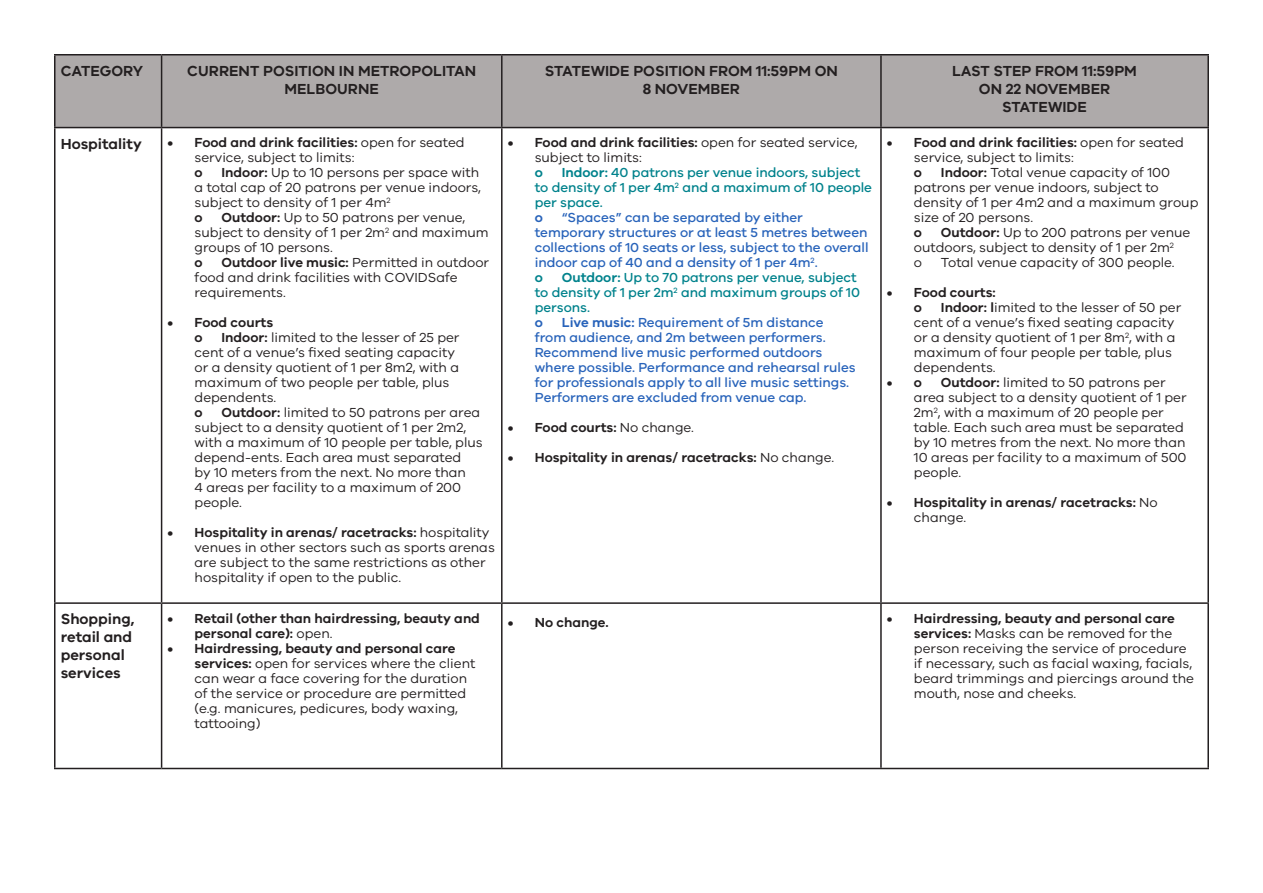
<style>
.page{position:relative;width:1263px;height:893px;background:#fff}
.page>*{position:absolute;margin:0;border:0;box-sizing:border-box;transform-origin:0 0}
.t1{font:600 15px/18px "VIC";color:#231f20;text-align:center}
.t2{font:13.5px/15px "VIC";color:#231f20}
.t3{font:500 13.5px/15px "VIC";color:#2863ba}
.t4{font:600 13.5px/15px "VIC";color:#231f20}
.t5{font:500 13.5px/15px "VIC";color:#00828c}
.s1{font-weight:600}
.s2{font-weight:600;color:#00828c}
.s3{font-weight:600;color:#2863ba}
.s4{font-weight:400}
</style>
<div class="page">
<div style="left:55px;top:55px;width:107px;height:73px;background:#aeaaaa"></div>
<div style="left:162px;top:56px;width:1045px;height:71px;background:#aeaaaa"></div>
<hr style="left:54px;top:54px;width:108px;height:2px;background:#231f20">
<hr style="left:54px;top:56px;width:2px;height:71px;background:#231f20">
<hr style="left:162px;top:54px;width:340px;height:2px;background:#231f20">
<hr style="left:161px;top:56px;width:1px;height:71px;background:#231f20">
<hr style="left:502px;top:54px;width:379px;height:2px;background:#231f20">
<hr style="left:501px;top:56px;width:1px;height:71px;background:#231f20">
<hr style="left:881px;top:54px;width:328px;height:2px;background:#231f20">
<hr style="left:880px;top:56px;width:2px;height:71px;background:#231f20">
<hr style="left:1207px;top:56px;width:2px;height:71px;background:#231f20">
<hr style="left:54px;top:127px;width:108px;height:1px;background:#231f20">
<hr style="left:54px;top:128px;width:2px;height:474px;background:#231f20">
<hr style="left:162px;top:127px;width:340px;height:1px;background:#231f20">
<hr style="left:161px;top:128px;width:1px;height:474px;background:#231f20">
<hr style="left:502px;top:127px;width:379px;height:1px;background:#231f20">
<hr style="left:501px;top:128px;width:1px;height:474px;background:#231f20">
<hr style="left:881px;top:127px;width:328px;height:1px;background:#231f20">
<hr style="left:880px;top:128px;width:2px;height:474px;background:#231f20">
<hr style="left:1207px;top:128px;width:2px;height:474px;background:#231f20">
<hr style="left:54px;top:602px;width:108px;height:2px;background:#231f20">
<hr style="left:54px;top:604px;width:2px;height:164px;background:#231f20">
<hr style="left:162px;top:602px;width:340px;height:2px;background:#231f20">
<hr style="left:161px;top:604px;width:1px;height:164px;background:#231f20">
<hr style="left:502px;top:602px;width:379px;height:2px;background:#231f20">
<hr style="left:501px;top:604px;width:1px;height:164px;background:#231f20">
<hr style="left:881px;top:602px;width:328px;height:2px;background:#231f20">
<hr style="left:880px;top:604px;width:2px;height:164px;background:#231f20">
<hr style="left:1207px;top:604px;width:2px;height:164px;background:#231f20">
<hr style="left:54px;top:768px;width:108px;height:1px;background:#231f20">
<hr style="left:162px;top:768px;width:340px;height:1px;background:#231f20">
<hr style="left:502px;top:768px;width:379px;height:1px;background:#231f20">
<hr style="left:881px;top:768px;width:328px;height:1px;background:#231f20">
<p class="t1" style="left:61px;top:61px;width:84px">CATEGORY</p>
<p class="t1" style="left:187px;top:61px;width:290px">CURRENT POSITION IN METROPOLITAN<br>MELBOURNE</p>
<p class="t1" style="left:545px;top:61px;width:294px">STATEWIDE POSITION FROM 11:59PM ON<br>8 NOVEMBER</p>
<p class="t1" style="left:952px;top:61px;width:186px">LAST STEP FROM 11:59PM<br>ON 22 NOVEMBER<br>STATEWIDE</p>
<p class="t1" style="left:61px;top:134px;width:83px">Hospitality</p>
<p class="t2" style="left:195px;top:135px;width:272px;text-indent:-27px"><span class="s1">• Food and drink facilities:</span> open for seated service, subject to limits:<br><span class="s1">o</span></p>
<p class="t2" style="left:535px;top:135px;width:324px;text-indent:-27px"><span class="s1">• Food and drink facilities:</span> open for seated service, subject to limits:<br><span class="s2">o</span></p>
<p class="t2" style="left:914px;top:135px;width:272px;text-indent:-27px"><span class="s1">• Food and drink facilities:</span> open for seated service, subject to limits:<br><span class="s1">o</span></p>
<p class="t2" style="left:914px;top:165px;width:286px;text-indent:27px"><span class="s1">Indoor:</span> Total venue capacity of 100 patrons per venue indoors, subject to density of 1 per 4m2 and a maximum group size of 20 persons.<br><span class="s1">o</span></p>
<p class="t2" style="left:195px;top:165px;width:288px;text-indent:27px"><span class="s1">Indoor:</span> Up to 10 persons per space with a total cap of 20 patrons per venue indoors, subject to density of 1 per 4m<sup>2<br></sup><span class="s1">o</span></p>
<p class="t5" style="left:535px;top:165px;width:339px;text-indent:27px"><span class="s1">Indoor:</span> 40 patrons per venue indoors, subject to density of 1 per 4m<sup>2</sup> and a maximum of 10 people per space.<br><span class="s3">o</span></p>
<p class="t2" style="left:195px;top:210px;width:296px;text-indent:27px"><span class="s1">Outdoor:</span> Up to 50 patrons per venue, subject to density of 1 per 2m<sup>2</sup> and maximum groups of 10 persons.<br><span class="s1">o</span></p>
<p class="t3" style="left:535px;top:210px;width:335px;text-indent:27px">“Spaces” can be separated by either temporary structures or at least 5 metres between collections of 10 seats or less, subject to the overall indoor cap of 40 and a density of 1 per 4m<sup>2</sup>.<br><span class="s2">o</span></p>
<p class="t2" style="left:914px;top:225px;width:278px;text-indent:27px"><span class="s1">Outdoor:</span> Up to 200 patrons per venue outdoors, subject to density of 1 per 2m<sup>2<br></sup>o</p>
<p class="t2" style="left:941px;top:255px;width:235px">Total venue capacity of 300 people.</p>
<p class="t4" style="left:914px;top:285px;width:83px;text-indent:-27px">• Food courts: o</p>
<p class="t2" style="left:195px;top:255px;width:296px;text-indent:27px"><span class="s1">Outdoor live music:</span> Permitted in outdoor food and drink facilities with COVIDSafe requirements.</p>
<p class="t4" style="left:195px;top:315px;width:80px;text-indent:-27px">• Food courts o</p>
<p class="t5" style="left:535px;top:270px;width:327px;text-indent:27px"><span class="s1">Outdoor:</span> Up to 70 patrons per venue, subject to density of 1 per 2m<sup>2</sup> and maximum groups of 10 persons.<br><span class="s3">o</span></p>
<p class="t2" style="left:914px;top:300px;width:269px;text-indent:27px"><span class="s1">Indoor: l</span>imited to the lesser of 50 per cent of a venue’s fixed seating capacity or a density quotient of 1 per 8m<sup>2</sup>, with a maximum of four people per table, plus dependents.</p>
<p class="t4" style="left:887px;top:375px;width:37px">• o</p>
<p class="t3" style="left:535px;top:315px;width:322px;text-indent:27px"><span class="s1">Live music:</span> Requirement of 5m distance from audience, and 2m between performers.<br>Recommend live music performed outdoors where possible. Performance and rehearsal rules for professionals apply to all live music settings.<br>Performers are excluded from venue cap.</p>
<p class="t4" style="left:508px;top:420px;width:188px">• Food courts: <span class="s4">No change.</span></p>
<p class="t4" style="left:508px;top:450px;width:328px">• Hospitality in arenas/ racetracks: <span class="s4">No change.</span></p>
<p class="t2" style="left:195px;top:330px;width:266px;text-indent:27px"><span class="s1">Indoor:</span> limited to the lesser of 25 per cent of a venue’s fixed seating capacity or a density quotient of 1 per 8m2, with a maximum of two people per table, plus dependents.<br><span class="s1">o</span></p>
<p class="t2" style="left:914px;top:375px;width:274px;text-indent:27px"><span class="s1">Outdoor:</span> limited to 50 patrons per area subject to a density quotient of 1 per 2m<sup>2</sup>, with a maximum of 20 people per table. Each such area must be separated by 10 metres from the next. No more than 10 areas per facility to a maximum of 500 people.</p>
<p class="t4" style="left:914px;top:495px;width:245px;text-indent:-27px">• Hospitality in arenas/ racetracks: <span class="s4">No change.</span></p>
<p class="t2" style="left:195px;top:405px;width:289px;text-indent:27px"><span class="s1">Outdoor:</span> limited to 50 patrons per area subject to a density quotient of 1 per 2m2, with a maximum of 10 people per table, plus depend-ents. Each area must separated<br>by 10 meters from the next. No more than<br>4 areas per facility to a maximum of 200 people.</p>
<p class="t2" style="left:195px;top:525px;width:302px;text-indent:-27px"><span class="s1">• Hospitality in arenas/ racetracks:</span> hospitality venues in other sectors such as sports arenas are subject to the same restrictions as other hospitality if open to the public.</p>
<p class="t1" style="left:61px;top:610px;width:75px;text-align:left">Shopping, retail and personal services</p>
<p class="t4" style="left:195px;top:610px;width:287px;text-indent:-27px">• Retail (other than hairdressing, beauty and personal care): <span class="s4">open.</span></p>
<p class="t2" style="left:195px;top:640px;width:282px;text-indent:-27px"><span class="s1">• Hairdressing, beauty and personal care services:</span> open for services where the client can wear a face covering for the duration of the service or procedure are permitted (e.g. manicures, pedicures, body waxing, tattooing)</p>
<p class="t4" style="left:508px;top:615px;width:102px">• No change.</p>
<p class="t2" style="left:914px;top:610px;width:282px;text-indent:-27px"><span class="s1">• Hairdressing, beauty and personal care services:</span> Masks can be removed for the person receiving the service of procedure if necessary, such as facial waxing, facials, beard trimmings and piercings around the mouth, nose and cheeks.</p>
</div>
